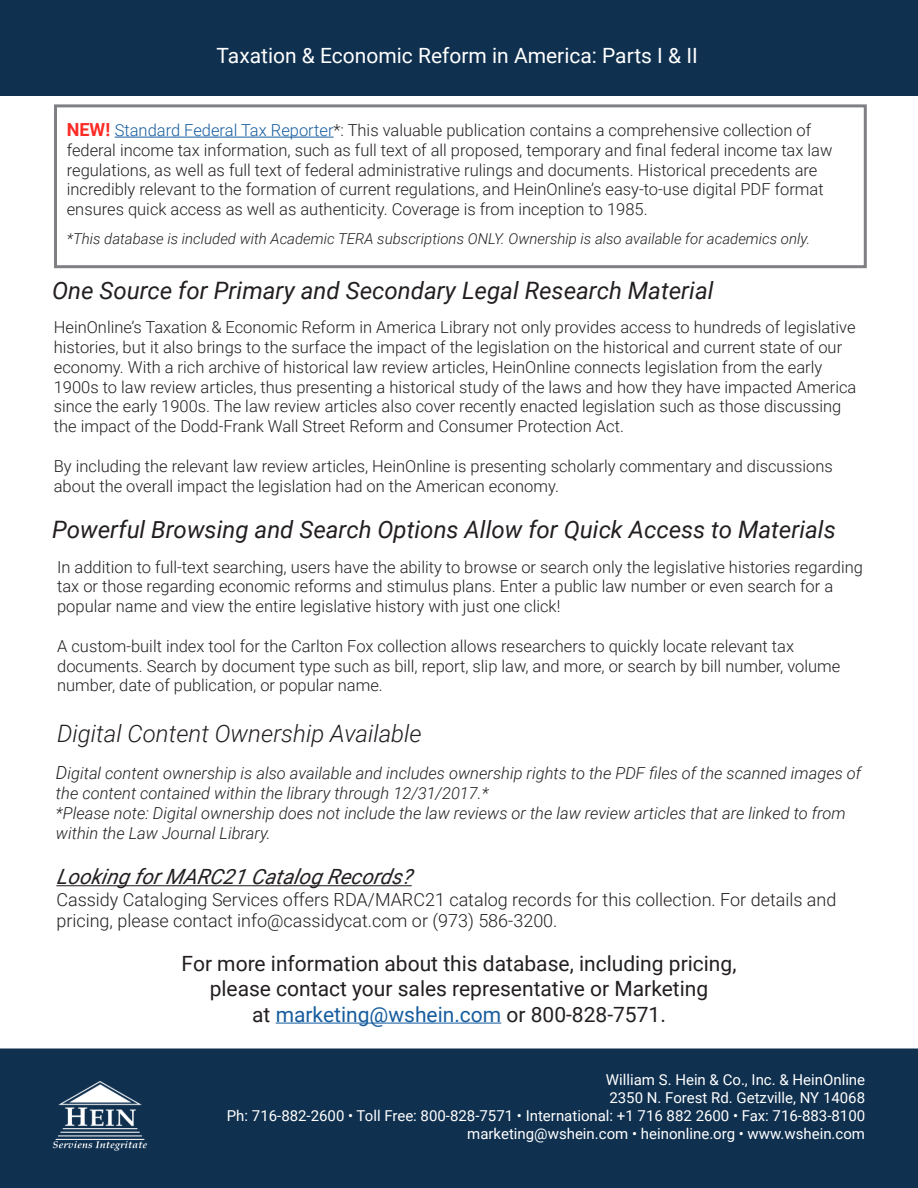
<style>
.page{position:relative;width:918px;height:1188px;background:#fff}
.page>*{position:absolute;margin:0;border:0;box-sizing:border-box;transform-origin:0 0}
.t1{font:italic 24px "Roboto";color:#231f20}
.t2{font:italic 300 24px "Roboto";color:#231f20}
.t3{font:21px "Roboto";color:#231f20}
.t4{font:21px "Roboto";color:#fff}
.t5{font:21px "Roboto";color:#175d9e}
.t6{font:italic 21px "Roboto";color:#231f20}
.t7{font:300 18px/21.6px "Roboto";color:#231f20}
.t8{font:300 16.5px/19.8px "Roboto";color:#231f20}
.t9{font:italic 300 16.5px/19.8px "Roboto";color:#231f20}
.t10{font:15px "Roboto";color:#fff}
.t11{font:italic 300 15px "Roboto";color:#231f20}
.s1{font-weight:700;font-size:18px;color:#fc2b26}
.s2{color:#175d9e}
.s3{font-size:18px}
.s4{color:#231f20}
</style>
<div class="page">
<div style="left:0;top:0;width:918px;height:95px;background:#0f304f"></div>
<div style="left:1px;top:1049px;width:916px;height:138px;background:#0f304f"></div>
<div style="left:0;top:1048px;width:918px;height:140px;border:2px solid #0f304f"></div>
<img style="left:52px;top:1081px;width:96px;height:70px">
<hr style="left:276px;top:1023px;width:225px;height:1px;background:#175d9e">
<hr style="left:56px;top:885px;width:356px;height:1px;background:#231f20">
<hr style="left:115px;top:137px;width:219px;height:1px;background:#175d9e">
<div style="left:54px;top:104px;width:813px;height:164px;border:3px solid #7e8083"></div>
<p class="t4" style="left:217px;top:41px;width:483px">Taxation &amp; Economic Reform in America: Parts I &amp; II</p>
<p class="t8" style="left:67px;top:120px;width:767px"><span class="s1">NEW!</span> <span class="s2">Standard Federal Tax Reporter</span>*: This valuable publication contains a comprehensive collection of federal income tax information, such as full text of all proposed, temporary and final federal income tax law regulations, as well as full text of federal administrative rulings and documents. Historical precedents are incredibly relevant to the formation of current regulations, and HeinOnline’s easy-to-use digital PDF format ensures quick access as well as authenticity. Coverage is from inception to 1985.</p>
<p class="t11" style="left:67px;top:228px;width:745px">*This database is included with Academic TERA subscriptions ONLY. Ownership is also available for academics only.</p>
<p class="t1" style="left:52px;top:273px;width:663px">One Source for Primary and Secondary Legal Research Material</p>
<p class="t8" style="left:54px;top:317px;width:804px">HeinOnline’s Taxation &amp; Economic Reform in America Library not only provides access to hundreds of legislative histories, but it also brings to the surface the impact of the legislation on the historical and current state of our economy. With a rich archive of historical law review articles, HeinOnline connects legislation from the early 1900s to law review articles, thus presenting a historical study of the laws and how they have impacted America since the early 1900s. The law review articles also cover recently enacted legislation such as those discussing the impact of the Dodd-Frank Wall Street Reform and Consumer Protection Act.</p>
<p class="t8" style="left:54px;top:455px;width:780px">By including the relevant law review articles, HeinOnline is presenting scholarly commentary and discussions about the overall impact the legislation had on the American economy.</p>
<p class="t1" style="left:52px;top:513px;width:785px">Powerful Browsing and Search Options Allow for Quick Access to Materials</p>
<p class="t8" style="left:57px;top:556px;width:807px">In addition to full-text searching, users have the ability to browse or search only the legislative histories regarding tax or those regarding economic reforms and stimulus plans. Enter a public law number or even search for a popular name and view the entire legislative history with just one click!</p>
<p class="t8" style="left:57px;top:635px;width:785px">A custom-built index tool for the Carlton Fox collection allows researchers to quickly locate relevant tax documents. Search by document type such as bill, report, slip law, and more, or search by bill number, volume number, date of publication, or popular name.</p>
<p class="t2" style="left:57px;top:717px;width:366px">Digital Content Ownership Available</p>
<p class="t9" style="left:56px;top:763px;width:807px"><span class="s3">D</span>igital content ownership is also available and includes ownership rights to the PDF files of the scanned images of the content contained within the library through 12/31/2017.*</p>
<p class="t9" style="left:56px;top:803px;width:791px">*Please note: Digital ownership does not include the law reviews or the law review articles that are linked to from within the Law Journal Library.</p>
<p class="t6" style="left:56px;top:862px;width:363px">Looking forMARC21 Catalog Records?</p>
<p class="t7" style="left:56px;top:888px;width:782px">Cassidy Cataloging Services offers RDA/MARC21 catalog records for this collection. For details and pricing, please contact info@cassidycat.com or (973) 586-3200.</p>
<p class="t3" style="left:182px;top:949px;width:556px">For more information about this database, including pricing,</p>
<p class="t3" style="left:210px;top:974px;width:500px">please contact your sales representative or Marketing</p>
<p class="t5" style="left:252px;top:999px;width:415px"><span class="s4">at</span> marketing@wshein.com <span class="s4">or 800-828-7571.</span></p>
<p class="t10" style="left:606px;top:1069px;width:261px">William S. Hein &amp; Co., Inc. &amp; HeinOnline</p>
<p class="t10" style="left:609px;top:1087px;width:257px">2350 N. Forest Rd. Getzville, NY 14068</p>
<p class="t10" style="left:227px;top:1105px;width:640px">Ph: 716-882-2600 • Toll Free: 800-828-7571 • International: +1 716 882 2600 • Fax: 716-883-8100</p>
<p class="t10" style="left:467px;top:1123px;width:399px">marketing@wshein.com • heinonline.org • www.wshein.com</p>
</div>
